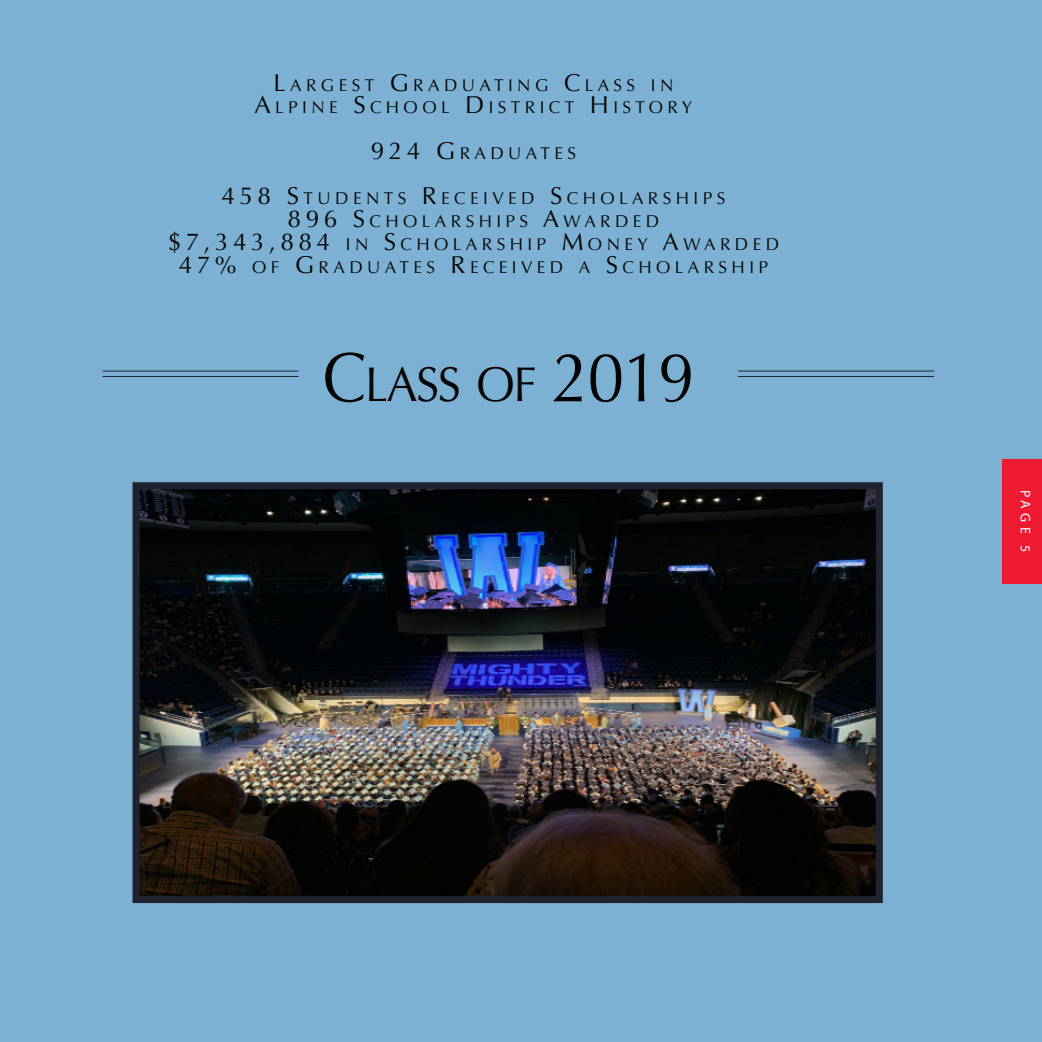
<style>
.page{position:relative;width:1042px;height:1042px;background:#79b0d2}
.page>*{position:absolute;margin:0;border:0;box-sizing:border-box;transform-origin:0 0}
.t1{font:49px "Optima";color:#040503;scale:.94 1}
.t2{font:17.15px "Optima";letter-spacing:.255em;color:#040503}
.t3{font:14px "Myriad Pro";color:#fff}
.s1{font-size:24.5px}
.s2{font-size:70px}
</style>
<div class="page">
<img style="left:141px;top:490px;width:734px;height:405px">
<div style="left:133px;top:482px;width:750px;height:421px;border:7px solid #1f2330"></div>
<hr style="left:103px;top:376px;width:195px;height:1px;background:#1f2330">
<hr style="left:103px;top:371px;width:195px;height:1px;background:#1f2330">
<hr style="left:738px;top:376px;width:196px;height:1px;background:#1f2330">
<hr style="left:738px;top:371px;width:196px;height:1px;background:#1f2330">
<div style="left:1002px;top:459px;width:40px;height:124px;background:#ed1a32"></div>
<p class="t2" style="left:273px;top:75px;width:352px"><span class="s1">L</span> ARGEST <span class="s1">G</span> RADUATING <span class="s1">C</span>LASS</p>
<p class="t2" style="left:651px;top:75px;width:24px">I N</p>
<p class="t2" style="left:254px;top:98px;width:439px"><span class="s1">A</span>LPINE <span class="s1">S</span>CHOOL <span class="s1">D</span> ISTRICT <span class="s1">H</span> ISTORY</p>
<p class="t2" style="left:371px;top:143px;width:205px"><span class="s1">924 G</span> RADUATES</p>
<p class="t2" style="left:222px;top:189px;width:504px"><span class="s1">458 S</span>TUDENTS <span class="s1">R</span> ECEIVED <span class="s1">S</span>CHOLARSHIPS</p>
<p class="t2" style="left:288px;top:211px;width:373px"><span class="s1">896 S</span>CHOLARSHIPS <span class="s1">A</span>WARDED</p>
<p class="t2" style="left:168px;top:234px;width:613px"><span class="s1">$7,343,884</span> IN <span class="s1">S</span>CHOLARSHIP <span class="s1">M</span>ONEY <span class="s1">A</span>WARDED</p>
<p class="t2" style="left:179px;top:257px;width:591px"><span class="s1">47%</span> OF <span class="s1">G</span> RADUATES <span class="s1">R</span> ECEIVED A <span class="s1">S</span>CHOLARSHIP</p>
<p class="t1" style="left:322px;top:356px;width:397px"><span class="s2">C</span>LASS OF <span class="s2">2019</span></p>
<p class="t3" style="left:1034px;top:490px;width:64px;rotate:90deg">PAGE 5</p>
</div>
